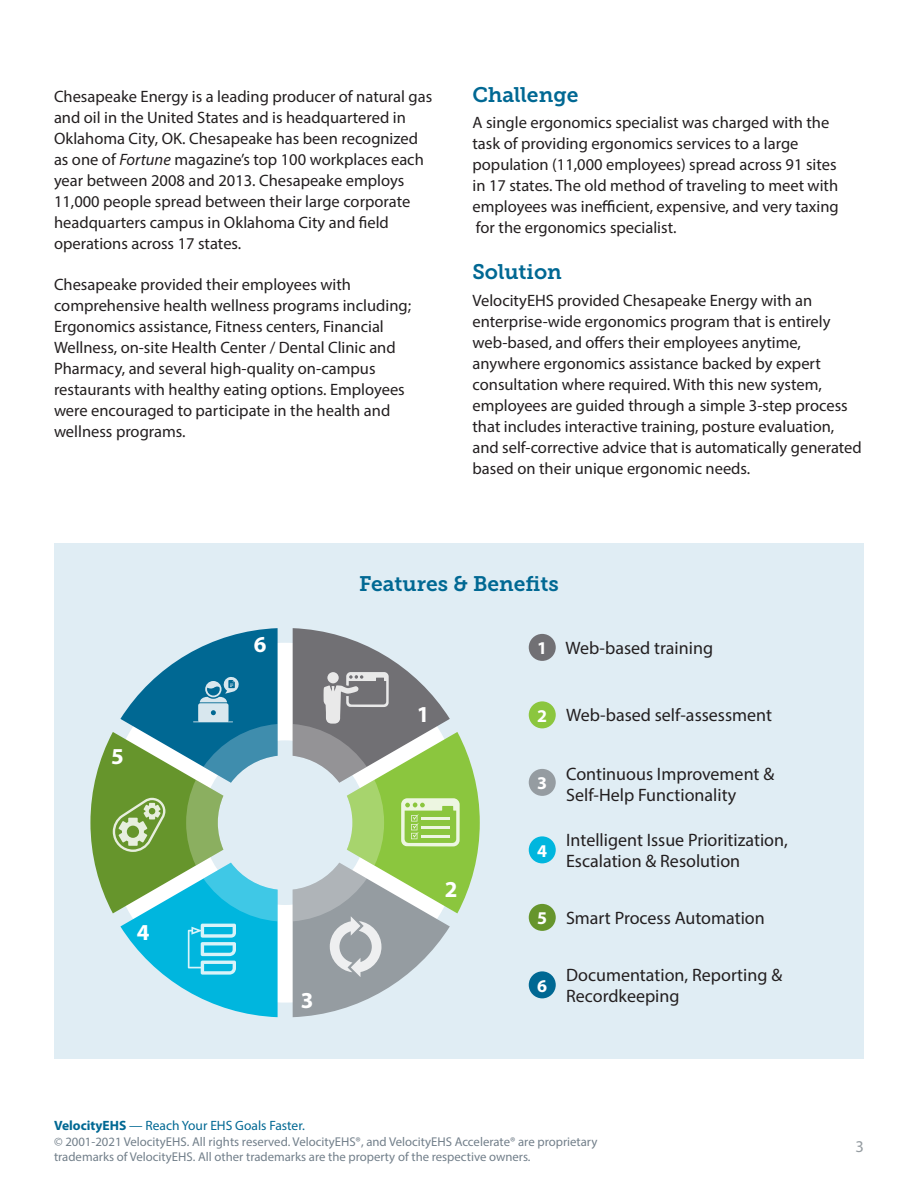
<style>
.page{position:relative;width:918px;height:1188px;background:#fff}
.page>*{position:absolute;margin:0;border:0;box-sizing:border-box;transform-origin:0 0}
.t1{font:700 22.8px "Myriad Pro";color:#fff}
.t2{font:21px "Museo Slab 700";color:#006893}
.t3{font:18px/21.6px "Myriad Pro";color:#231f20}
.t4{font:700 18px "Myriad Pro";color:#fff}
.t5{font:16.5px/21px "Myriad Pro";color:#231f20}
.t6{font:16.5px "Myriad Pro";color:#959ca1}
.t7{font:13.5px "Myriad Pro";color:#006893}
.t8{font:12.75px/15px "Myriad Pro";color:#727f8a}
.s1{font-style:italic}
.s2{font-weight:700}
</style>
<div class="page">
<div style="left:54px;top:543px;width:810px;height:515px;background:#e0edf4"></div>
<svg style="left:278px;top:643px;width:15px;height:360px;fill:#fff"></svg>
<svg style="left:293px;top:628px;width:187px;height:389px"></svg>
<svg style="left:90px;top:628px;width:188px;height:389px"></svg>
<div style="left:529px;top:634px;width:27px;height:27px;background:#717074;border-radius:50%"></div>
<div style="left:529px;top:701px;width:27px;height:27px;background:#8bc63e;border-radius:50%"></div>
<div style="left:529px;top:769px;width:27px;height:27px;background:#959ca1;border-radius:50%"></div>
<div style="left:529px;top:836px;width:27px;height:27px;background:#00b6de;border-radius:50%"></div>
<div style="left:529px;top:904px;width:27px;height:27px;background:#66952c;border-radius:50%"></div>
<div style="left:529px;top:971px;width:27px;height:27px;background:#006893;border-radius:50%"></div>
<p class="t5" style="left:54px;top:86px;width:380px">Chesapeake Energy is a leading producer of natural gas and oil in the United States and is headquartered in Oklahoma City, OK. Chesapeake has been recognized as one of <span class="s1">Fortune</span> magazine’s top 100 workplaces each year between 2008 and 2013. Chesapeake employs 11,000 people spread between their large corporate headquarters campus in Oklahoma City and field operations across 17 states.</p>
<p class="t5" style="left:54px;top:274px;width:359px">Chesapeake provided their employees with comprehensive health wellness programs including; Ergonomics assistance, Fitness centers, Financial Wellness, on-site Health Center / Dental Clinic and Pharmacy, and several high-quality on-campus restaurants with healthy eating options. Employees were encouraged to participate in the health and wellness programs.</p>
<p class="t2" style="left:472px;top:83px;width:107px">Challenge</p>
<p class="t5" style="left:472px;top:112px;width:368px">A single ergonomics specialist was charged with the task of providing ergonomics services to a large population (11,000 employees) spread across 91 sites in 17 states. The old method of traveling to meet with employees was inefficient, expensive, and very taxing for the ergonomics specialist.</p>
<p class="t2" style="left:472px;top:260px;width:91px">Solution</p>
<p class="t5" style="left:472px;top:289px;width:391px">VelocityEHS provided Chesapeake Energy with an enterprise-wide ergonomics program that is entirely web-based, and offers their employees anytime, anywhere ergonomics assistance backed by expert consultation where required. With this new system, employees are guided through a simple 3-step process that includes interactive training, posture evaluation, and self-corrective advice that is automatically generated based on their unique ergonomic needs.</p>
<h1 class="t1" style="left:111px;top:741px;width:14px">5</h1>
<h1 class="t1" style="left:137px;top:917px;width:14px">4</h1>
<h1 class="t1" style="left:254px;top:630px;width:14px">6</h1>
<h1 class="t1" style="left:301px;top:985px;width:14px">3</h1>
<p class="t2" style="left:359px;top:572px;width:201px">Features &amp; Benefits</p>
<h1 class="t1" style="left:417px;top:699px;width:14px">1</h1>
<h1 class="t1" style="left:445px;top:875px;width:14px">2</h1>
<p class="t4" style="left:537px;top:636px;width:11px">1</p>
<p class="t3" style="left:565px;top:637px;width:149px">Web-based training</p>
<p class="t4" style="left:537px;top:704px;width:11px">2</p>
<p class="t4" style="left:537px;top:771px;width:11px">3</p>
<p class="t4" style="left:537px;top:839px;width:11px">4</p>
<p class="t4" style="left:537px;top:906px;width:11px">5</p>
<p class="t4" style="left:537px;top:974px;width:11px">6</p>
<p class="t3" style="left:566px;top:704px;width:208px">Web-based self-assessment</p>
<p class="t3" style="left:566px;top:763px;width:210px">Continuous Improvement &amp;<br>Self-Help Functionality</p>
<p class="t3" style="left:566px;top:829px;width:223px">Intelligent Issue Prioritization,<br>Escalation &amp; Resolution</p>
<p class="t3" style="left:566px;top:907px;width:200px">Smart Process Automation</p>
<p class="t3" style="left:566px;top:964px;width:218px">Documentation, Reporting &amp;<br>Recordkeeping</p>
<p class="t7" style="left:54px;top:1117px;width:252px"><span class="s2">VelocityEHS</span> — Reach Your EHS Goals Faster.</p>
<p class="t8" style="left:54px;top:1134px;width:545px">© 2001-2021 VelocityEHS. All rights reserved. VelocityEHS®, and VelocityEHS Accelerate® are proprietary trademarks of VelocityEHS. All other trademarks are the property of the respective owners.</p>
<p class="t6" style="left:856px;top:1136px;width:10px">3</p>
</div>
